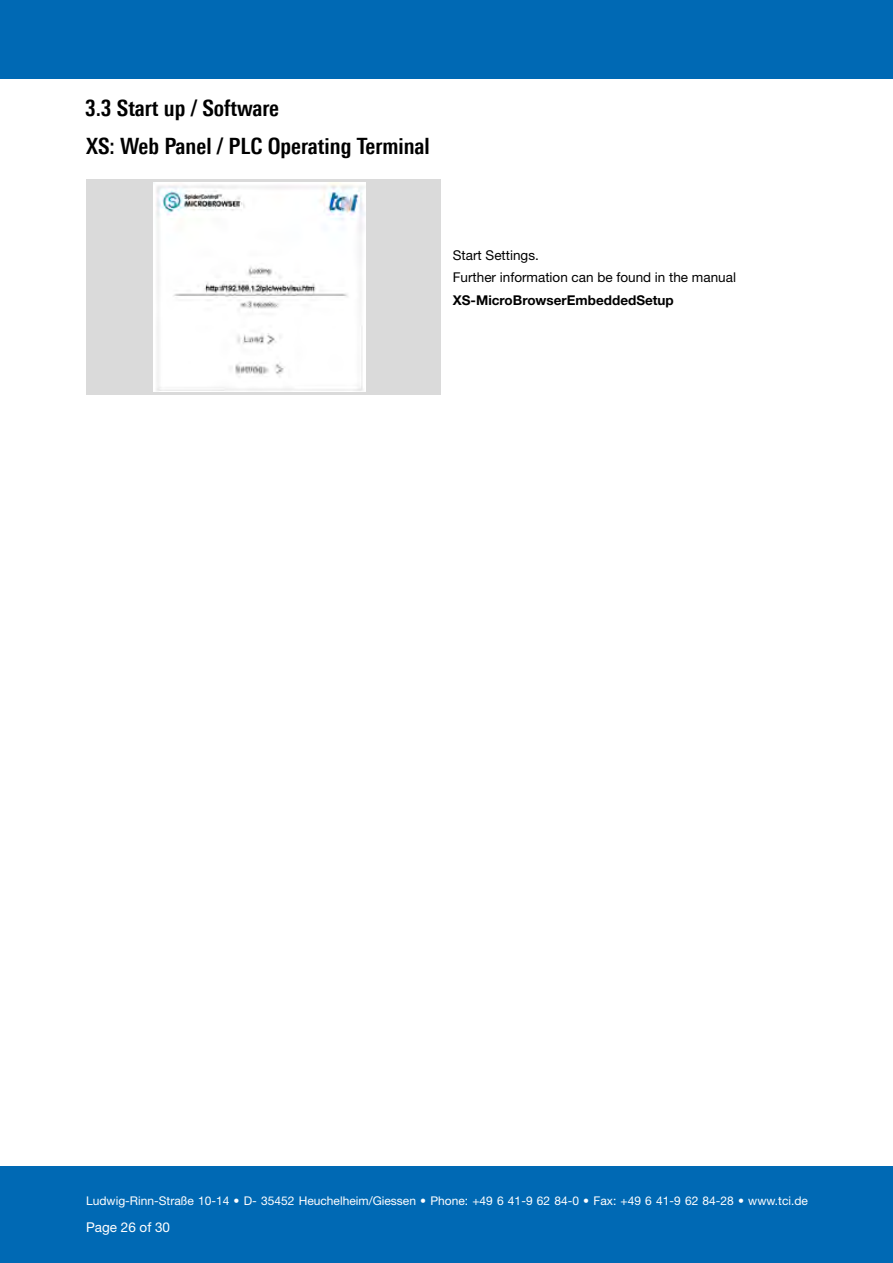
<style>
.page{position:relative;width:893px;height:1263px;background:#fff}
.page>*{position:absolute;margin:0;border:0;box-sizing:border-box;transform-origin:0 0}
.tci_Handbuch_Headline{font:700 condensed 22.5px "Univers Next Pro";color:#000}
.t1{font:13.5px "Helvetica Neue LT Std";color:#000}
.t2{font:700 13.5px "Helvetica Neue LT Std";color:#000}
.t3{font:13.5px "Helvetica Neue LT Std";color:#fff}
.t4{font:12px "Helvetica Neue LT Std";color:#fff}
</style>
<div class="page">
<div style="left:0;top:1167px;width:893px;height:96px;background:#0069b4"></div>
<div style="left:0;top:0;width:893px;height:79px;background:#0069b4"></div>
<div style="left:86px;top:180px;width:354px;height:215px;background:#dadada"></div>
<img style="left:153px;top:183px;width:212px;height:209px">
<p class="tci_Handbuch_Headline" style="left:85px;top:95px;width:196px">3.3 Start up / Software</p>
<p class="tci_Handbuch_Headline" style="left:86px;top:133px;width:345px">XS: Web Panel / PLC Operating Terminal</p>
<p class="t1" style="left:453px;top:246px;width:88px">Start Settings.</p>
<p class="t1" style="left:453px;top:269px;width:285px">Further information can be found in the manual</p>
<p class="t2" style="left:453px;top:291px;width:222px">XS-MicroBrowserEmbeddedSetup</p>
<p class="t4" style="left:86px;top:1193px;width:723px">Ludwig-Rinn-Straße 10-14 • D- 35452 Heuchelheim/Giessen • Phone: +49 6 41-9 62 84-0 • Fax: +49 6 41-9 62 84-28 • www.tci.de</p>
<p class="t3" style="left:86px;top:1218px;width:86px">Page 26 of 30</p>
</div>
